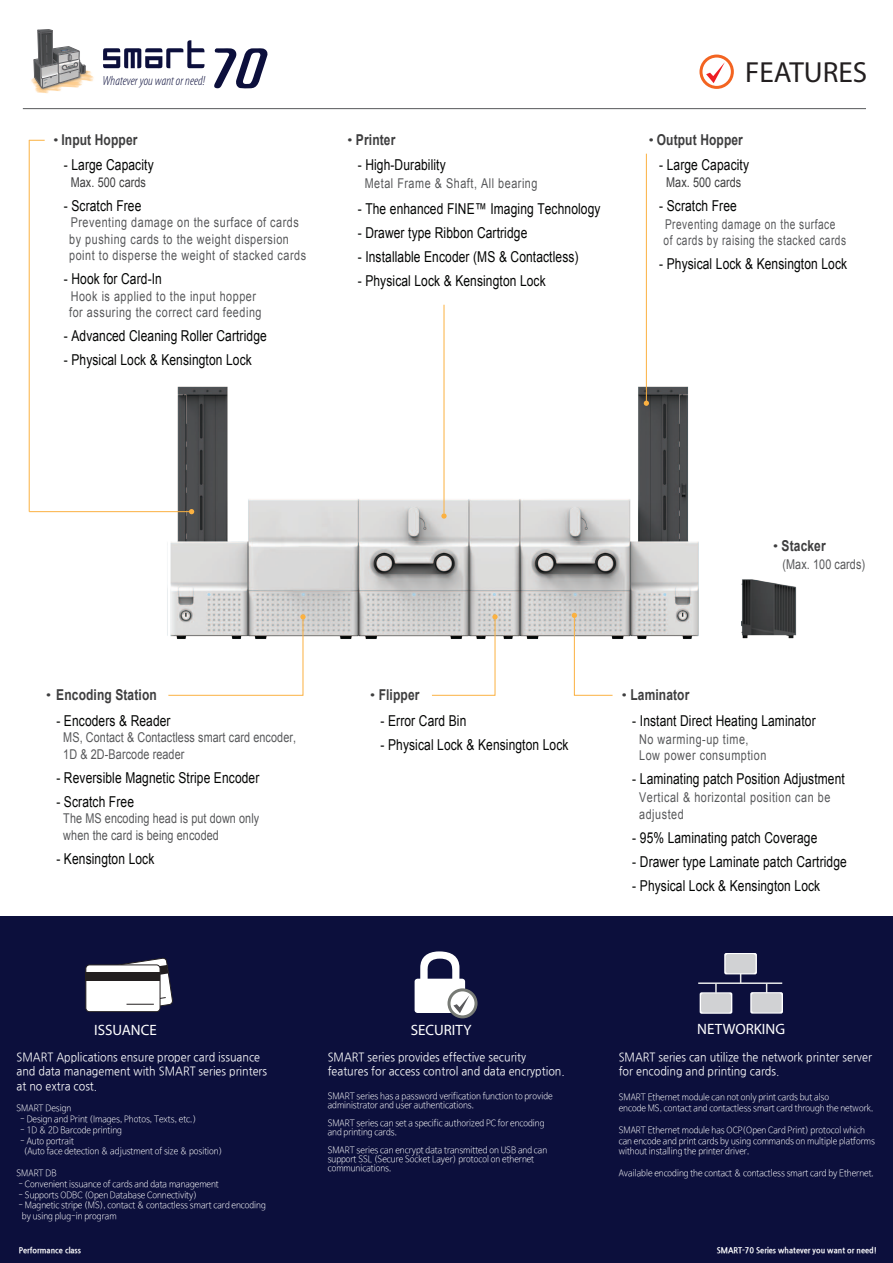
<style>
.page{position:relative;width:893px;height:1263px;background:#fff}
.page>*{position:absolute;margin:0;border:0;box-sizing:border-box;transform-origin:0 0}
.t1{font:29.1px "Myriad Pro";color:#231f20}
.t2{font:15px "Arial";letter-spacing:.01em;color:#040504;scale:.8 1}
.t3{font:700 15px "Arial";letter-spacing:.01em;color:#3e3e3f;scale:.8 1}
.t4{font:15px "Myriad Pro";color:#fff}
.t5{font:13.5px/16.5px "Arial";letter-spacing:.05em;color:#57585a;scale:.8 1}
.t6{font:13.5px/16.5px "Arial";letter-spacing:.01em;color:#57585a;scale:.8 1}
.t7{font:13.5px/16.5px "Arial";letter-spacing:.05em;color:#57585a;scale:.75 1}
.t8{font:13.5px "Arial";letter-spacing:.01em;color:#3e3e3f;scale:.8 1}
.t9{font:italic 300 condensed 13.2px "Myriad Pro";color:#0c0f3c}
.t10{font:12px/14.4px "Nanum Gothic";color:#fff;scale:.9 1}
.t11{font:300 9px/10.8px "Nanum Barun Gothic";color:#fff;scale:.9 1}
.t12{font:800 8.4px "Nanum Gothic";color:#fff;scale:.9 1}
</style>
<div class="page">
<img style="left:138px;top:363px;width:561px;height:276px">
<svg style="left:441px;top:513px;width:6px;height:6px"></svg>
<hr style="left:444px;top:305px;width:1px;height:208px;background:#fbb141">
<svg style="left:168px;top:614px;width:138px;height:82px"></svg>
<svg style="left:431px;top:614px;width:67px;height:82px"></svg>
<svg style="left:572px;top:613px;width:41px;height:83px"></svg>
<svg style="left:189px;top:509px;width:5px;height:5px"></svg>
<hr style="left:29px;top:511px;width:160px;height:1px;background:#fbb141">
<hr style="left:29px;top:140px;width:1px;height:372px;background:#fbb141">
<svg style="left:644px;top:401px;width:5px;height:5px"></svg>
<hr style="left:646px;top:154px;width:1px;height:249px;background:#fbb141">
<img style="left:741px;top:579px;width:56px;height:60px">
<svg style="left:29px;top:140px;width:16px;height:1px"></svg>
<svg style="left:103px;top:40px;width:102px;height:29px"></svg>
<svg style="left:214px;top:48px;width:54px;height:41px"></svg>
<img style="left:31px;top:70px;width:63px;height:24px">
<img style="left:32px;top:59px;width:55px;height:32px">
<svg style="left:34px;top:29px;width:51px;height:59px"></svg>
<svg style="left:701px;top:56px;width:31px;height:31px"></svg>
<div style="left:699px;top:55px;width:35px;height:34px;border:3px solid #f36421;border-radius:50%"></div>
<svg style="left:706px;top:62px;width:19px;height:21px"></svg>
<hr style="left:23px;top:108px;width:843px;height:1px;background:#57585a">
<div style="left:0;top:916px;width:893px;height:347px;background:#0c0f3c"></div>
<div style="left:86px;top:965px;width:74px;height:47px;background:#fff;border-radius:4px"></div>
<div style="left:86px;top:965px;width:74px;height:47px;border:1px solid #231f20;border-radius:4px"></div>
<div style="left:86px;top:972px;width:74px;height:9px;background:#231f20"></div>
<svg style="left:115px;top:958px;width:58px;height:54px"></svg>
<svg style="left:449px;top:990px;width:27px;height:27px"></svg>
<div style="left:447px;top:988px;width:30px;height:30px;border:3px solid #777a75;border-radius:50%"></div>
<svg style="left:415px;top:951px;width:54px;height:62px"></svg>
<hr style="left:698px;top:982px;width:84px;height:2px;background:#e7e8e9">
<svg style="left:715px;top:984px;width:2px;height:8px"></svg>
<div style="left:724px;top:953px;width:33px;height:21px;border:2px solid #fff"></div>
<div style="left:700px;top:992px;width:32px;height:22px;border:2px solid #fff"></div>
<div style="left:750px;top:992px;width:33px;height:21px;border:2px solid #fff"></div>
<div style="left:727px;top:955px;width:27px;height:17px;background:#d1d2d4"></div>
<div style="left:726px;top:954px;width:29px;height:19px;border:3px solid #d1d2d4"></div>
<div style="left:702px;top:995px;width:27px;height:16px;background:#d1d2d4"></div>
<div style="left:701px;top:993px;width:30px;height:20px;border:3px solid #d1d2d4"></div>
<div style="left:753px;top:995px;width:27px;height:16px;background:#d1d2d4"></div>
<div style="left:752px;top:993px;width:30px;height:19px;border:3px solid #d1d2d4"></div>
<h3 class="t9" style="left:102px;top:74px;width:104px">Whatever you want or need!</h3>
<h2 class="t3" style="left:53px;top:130px;width:106px"><sup>●</sup> Input Hopper</h2>
<h2 class="t2" style="left:64px;top:155px;width:114px">- Large Capacity</h2>
<h3 class="t8" style="left:71px;top:173px;width:96px">Max. 500 cards</h3>
<h2 class="t2" style="left:64px;top:196px;width:98px">- Scratch Free</h2>
<h3 class="t5" style="left:69px;top:215px;width:298px">Preventing damage on the surface of cards by pushing cards to the weight dispersion point to disperse the weight of stacked cards</h3>
<h2 class="t2" style="left:64px;top:269px;width:124px">- Hook for Card-In</h2>
<h3 class="t5" style="left:69px;top:288px;width:242px">Hook is applied to the input hopper for assuring the correct card feeding</h3>
<h2 class="t2" style="left:64px;top:326px;width:255px">- Advanced Cleaning Roller Cartridge</h2>
<h2 class="t2" style="left:64px;top:350px;width:236px">- Physical Lock &amp; Kensington Lock</h2>
<h2 class="t3" style="left:347px;top:130px;width:61px"><sup>●</sup> Printer</h2>
<h2 class="t2" style="left:358px;top:155px;width:111px">- High-Durability</h2>
<h3 class="t5" style="left:365px;top:176px;width:217px">Metal Frame &amp; Shaft, All bearing</h3>
<h2 class="t2" style="left:358px;top:199px;width:305px">- The enhanced FINE™ Imaging Technology</h2>
<h2 class="t2" style="left:358px;top:223px;width:213px">- Drawer type Ribbon Cartridge</h2>
<h2 class="t2" style="left:358px;top:247px;width:277px">- Installable Encoder (MS &amp; Contactless)</h2>
<h2 class="t2" style="left:358px;top:271px;width:236px">- Physical Lock &amp; Kensington Lock</h2>
<h1 class="t1" style="left:745px;top:55px;width:123px">FEATURES</h1>
<h2 class="t3" style="left:649px;top:130px;width:119px"><sup>●</sup> Output Hopper</h2>
<h2 class="t2" style="left:659px;top:155px;width:114px">- Large Capacity</h2>
<h3 class="t8" style="left:666px;top:173px;width:96px">Max. 500 cards</h3>
<h2 class="t2" style="left:659px;top:196px;width:98px">- Scratch Free</h2>
<h3 class="t7" style="left:664px;top:216px;width:245px">Preventing damage on the surface of cards by raising the stacked cards</h3>
<h2 class="t2" style="left:659px;top:254px;width:236px">- Physical Lock &amp; Kensington Lock</h2>
<h2 class="t3" style="left:46px;top:685px;width:140px"><sup>●</sup> Encoding Station</h2>
<h2 class="t2" style="left:56px;top:711px;width:144px">- Encoders &amp; Reader</h2>
<h3 class="t6" style="left:63px;top:729px;width:293px">MS, Contact &amp; Contactless smart card encoder,<br>1D &amp; 2D-Barcode reader</h3>
<h2 class="t2" style="left:56px;top:768px;width:255px">- Reversible Magnetic Stripe Encoder</h2>
<h2 class="t2" style="left:56px;top:792px;width:98px">- Scratch Free</h2>
<h3 class="t6" style="left:63px;top:810px;width:246px">The MS encoding head is put down only when the card is being encoded</h3>
<h2 class="t2" style="left:56px;top:849px;width:124px">- Kensington Lock</h2>
<h2 class="t3" style="left:370px;top:685px;width:63px"><sup>●</sup> Flipper</h2>
<h2 class="t2" style="left:381px;top:711px;width:109px">- Error Card Bin</h2>
<h2 class="t2" style="left:381px;top:735px;width:236px">- Physical Lock &amp; Kensington Lock</h2>
<h2 class="t3" style="left:773px;top:535px;width:67px"><sup>●</sup> Stacker</h2>
<h3 class="t6" style="left:782px;top:556px;width:105px">(Max. 100 cards)</h3>
<h2 class="t3" style="left:622px;top:685px;width:86px"><sup>●</sup> Laminator</h2>
<h2 class="t2" style="left:632px;top:711px;width:231px">- Instant Direct Heating Laminator</h2>
<h3 class="t5" style="left:639px;top:731px;width:161px">No warming-up time,<br>Low power consumption</h3>
<h2 class="t2" style="left:632px;top:769px;width:267px">- Laminating patch Position Adjustment</h2>
<h3 class="t5" style="left:639px;top:789px;width:240px">Vertical &amp; horizontal position can be adjusted</h3>
<h2 class="t2" style="left:632px;top:828px;width:233px">- 95% Laminating patch Coverage</h2>
<h2 class="t2" style="left:632px;top:852px;width:270px">- Drawer type Laminate patch Cartridge</h2>
<h2 class="t2" style="left:632px;top:876px;width:236px">- Physical Lock &amp; Kensington Lock</h2>
<h2 class="t4" style="left:94px;top:1020px;width:64px">ISSUANCE</h2>
<h2 class="t4" style="left:411px;top:1020px;width:62px">SECURITY</h2>
<h2 class="t4" style="left:697px;top:1020px;width:89px">NETWORKING</h2>
<h3 class="t10" style="left:619px;top:1050px;width:283px">SMART series can utilize the network printer server for encoding and printing cards.</h3>
<p class="t11" style="left:619px;top:1092px;width:285px">SMART Ethernet module can not only print cards but also<br>encode MS, contact and contactless smart card through the network.</p>
<p class="t11" style="left:619px;top:1125px;width:286px">SMART Ethernet module has OCP(Open Card Print) protocol which can encode and print cards by using commands on multiple platforms without installing the printer driver.</p>
<p class="t11" style="left:619px;top:1168px;width:285px">Available encoding the contact &amp; contactless smart card by Ethernet.</p>
<h3 class="t10" style="left:328px;top:1050px;width:265px">SMART series provides effective security features for access control and data encryption.</h3>
<p class="t11" style="left:328px;top:1092px;width:251px;line-height:9px">SMART series has a password verification function to provide administrator and user authentications.</p>
<p class="t11" style="left:328px;top:1119px;width:242px;line-height:9px">SMART series can set a specific authorized PC for encoding and printing cards.</p>
<p class="t11" style="left:328px;top:1146px;width:245px;line-height:9px">SMART series can encrypt data transmitted on USB and can support SSL (Secure Socket Layer) protocol on ethernet communications.</p>
<h3 class="t10" style="left:17px;top:1050px;width:280px">SMART Applications ensure proper card issuance and data management with SMART series printers at no extra cost.</h3>
<p class="t11" style="left:17px;top:1103px;width:62px">SMART Design</p>
<p class="t11" style="left:20px;top:1114px;width:197px">- Design and Print (Images, Photos, Texts, etc.)</p>
<p class="t11" style="left:20px;top:1125px;width:115px">- 1D &amp; 2D Barcode printing</p>
<p class="t11" style="left:24px;top:1136px;width:222px;text-indent:-4px">- Auto portrait<br>(Auto face detection &amp; adjustment of size &amp; position)</p>
<p class="t11" style="left:17px;top:1168px;width:46px">SMART DB</p>
<p class="t11" style="left:18px;top:1179px;width:224px">- Convenient issuance of cards and data management</p>
<p class="t11" style="left:18px;top:1190px;width:200px">- Supports ODBC (Open Database Connectivity)</p>
<p class="t11" style="left:22px;top:1200px;width:272px;text-indent:-4px">- Magnetic stripe (MS), contact &amp; contactless smart card encoding by using plug-in program</p>
<p class="t12" style="left:19px;top:1245px;width:71px">Performance class</p>
<p class="t12" style="left:717px;top:1245px;width:180px">SMART-70 Series whatever you want or need!</p>
</div>
